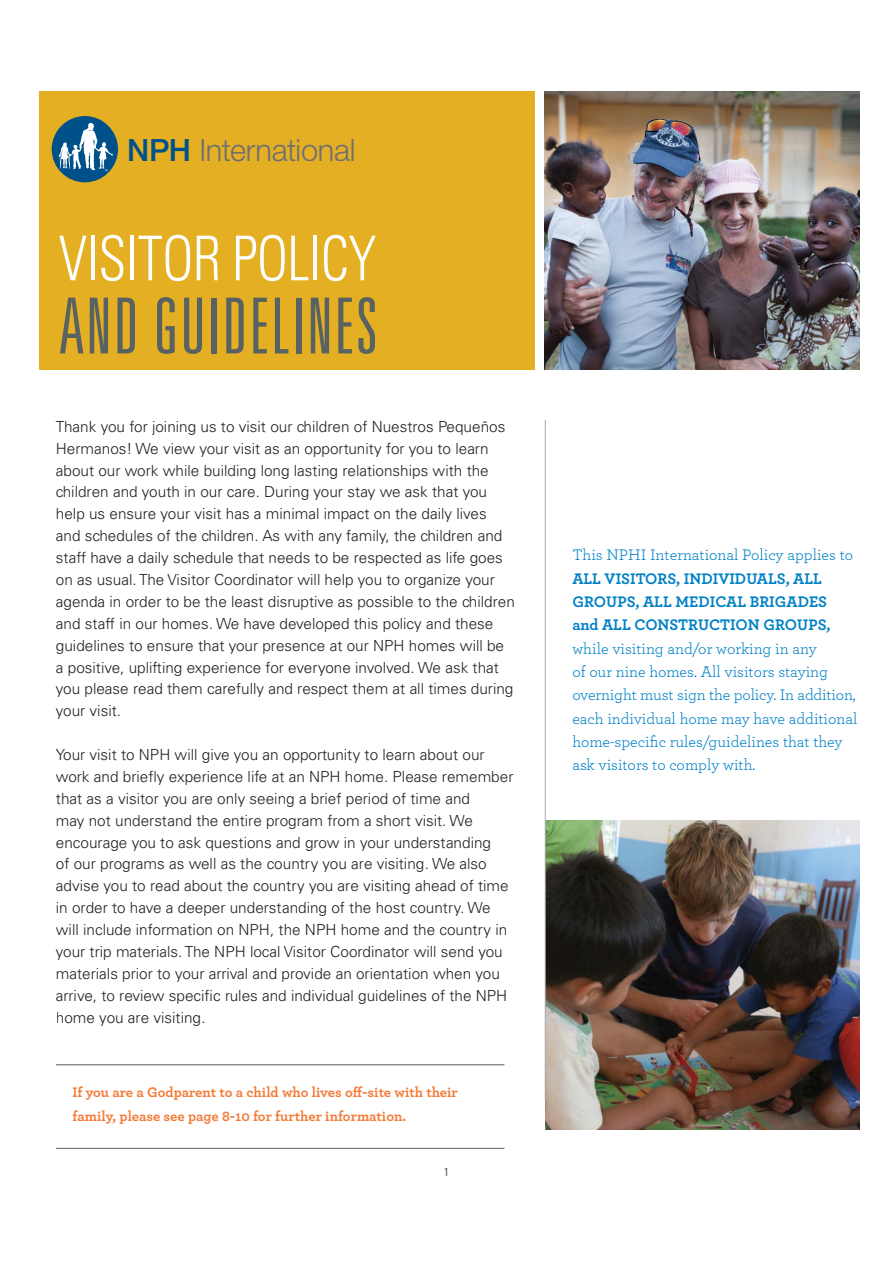
<style>
.page{position:relative;width:893px;height:1263px;background:#fff}
.page>*{position:absolute;margin:0;border:0;box-sizing:border-box;transform-origin:0 0}
.t1{font:300 ultra-condensed 77.25px "Univers";letter-spacing:.02em;color:#596262}
.t2{font:300 condensed 61.8px "Univers";letter-spacing:-.01em;color:#fff;scale:.91 1}
.t3{font:300 30.75px "Helvetica Neue";letter-spacing:-.01em;color:#6f6f73}
.t4{font:16.05px/23.4px "Archer";color:#0081c6}
.t5{font:700 16.05px/23.4px "Archer";color:#0081c6}
.t6{font:300 15.3px/21.9px "Univers";color:#231f20}
.t7{font:700 14.55px/23.4px "Archer";color:#f47b39}
.t8{font:condensed 11.7px "Univers";color:#596262}
.s1{font-weight:500;color:#005189}
</style>
<div class="page">
<img style="left:545px;top:820px;width:314px;height:310px">
<hr style="left:545px;top:420px;width:1px;height:680px;background:#a7a9ac">
<div style="left:39px;top:92px;width:495px;height:278px;background:#e4af23"></div>
<img style="left:545px;top:92px;width:314px;height:278px">
<div style="left:52px;top:116px;width:66px;height:66px;background:#005189;border-radius:50%"></div>
<svg style="left:59px;top:123px;width:54px;height:48px"></svg>
<hr style="left:56px;top:1064px;width:448px;height:1px;background:#596262">
<hr style="left:56px;top:1148px;width:448px;height:1px;background:#596262">
<h3 class="t3" style="left:127px;top:139px;width:230px"><span class="s1">NPH</span> International</h3>
<h2 class="t2" style="left:59px;top:236px;width:350px">VISITOR POLICY</h2>
<h1 class="t1" style="left:59px;top:298px;width:320px">AND GUIDELINES</h1>
<p class="t6" style="left:56px;top:417px;width:460px">Thank you for joining us to visit our children of Nuestros Pequeños Hermanos! We view your visit as an opportunity for you to learn about our work while building long lasting relationships with the children and youth in our care. During your stay we ask that you help us ensure your visit has a minimal impact on the daily lives and schedules of the children. As with any family, the children and staff have a daily schedule that needs to be respected as life goes on as usual. The Visitor Coordinator will help you to organize your agenda in order to be the least disruptive as possible to the children and staff in our homes. We have developed this policy and these guidelines to ensure that your presence at our NPH homes will be a positive, uplifting experience for everyone involved. We ask that you please read them carefully and respect them at all times during your visit.</p>
<p class="t6" style="left:56px;top:745px;width:459px">Your visit to NPH will give you an opportunity to learn about our work and briefly experience life at an NPH home. Please remember that as a visitor you are only seeing a brief period of time and<br>may not understand the entire program from a short visit. We encourage you to ask questions and grow in your understanding<br>of our programs as well as the country you are visiting. We also advise you to read about the country you are visiting ahead of time in order to have a deeper understanding of the host country. We will include information on NPH, the NPH home and the country in your trip materials. The NPH local Visitor Coordinator will send you materials prior to your arrival and provide an orientation when you arrive, to review specific rules and individual guidelines of the NPH home you are visiting.</p>
<p class="t7" style="left:72px;top:1082px;width:387px">If you are a Godparent to a child who lives off-site with their family, please see page 8-10 for further information.</p>
<p class="t8" style="left:444px;top:1168px;width:7px">1</p>
<p class="t4" style="left:572px;top:544px;width:282px">This NPHI International Policy applies to</p>
<p class="t5" style="left:572px;top:567px;width:260px">ALL VISITORS, INDIVIDUALS, ALL<br>GROUPS, ALL MEDICAL BRIGADES and ALL CONSTRUCTION GROUPS,</p>
<p class="t4" style="left:572px;top:637px;width:286px">while visiting and/or working in any<br>of our nine homes. All visitors staying overnight must sign the policy. In addition, each individual home may have additional home-specific rules/guidelines that they ask visitors to comply with.</p>
</div>
